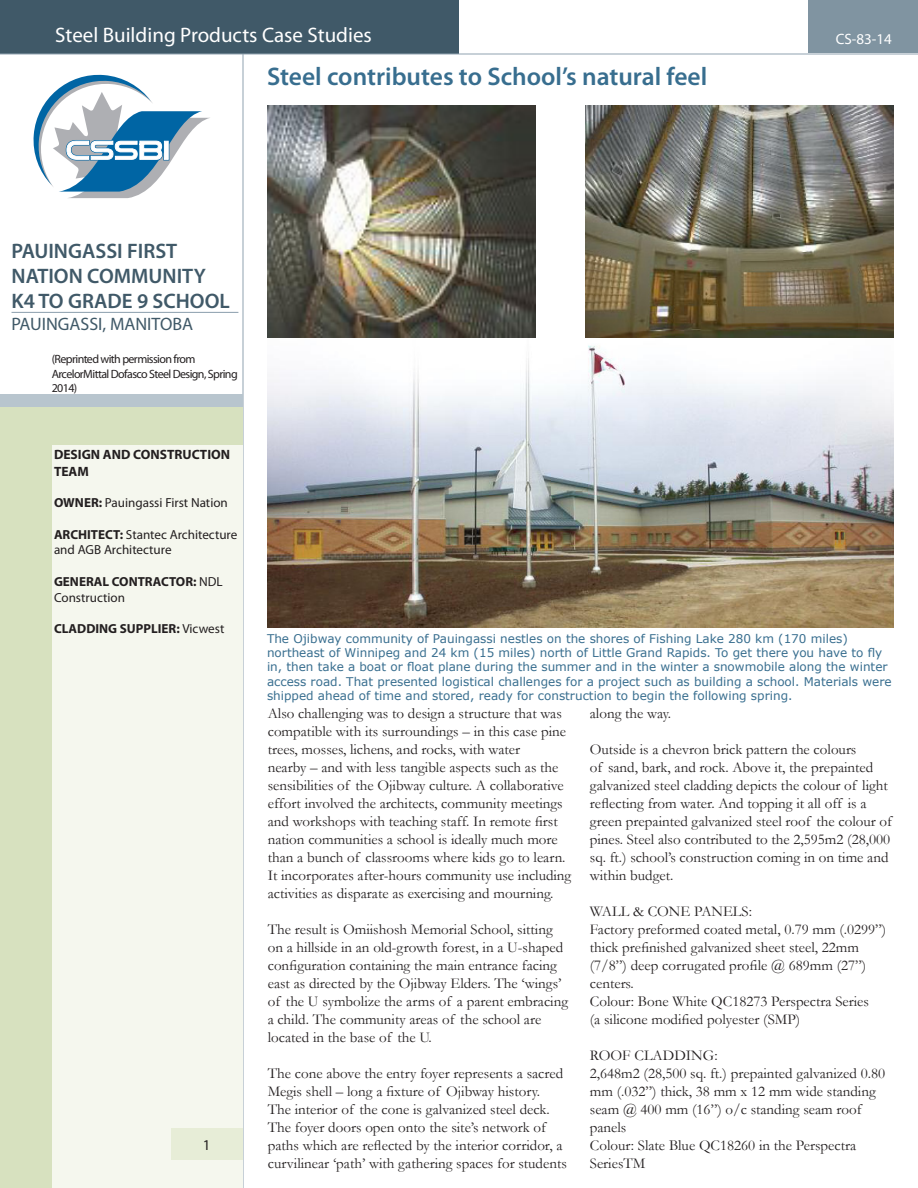
<style>
.page{position:relative;width:918px;height:1188px;background:#fff}
.page>*{position:absolute;margin:0;border:0;box-sizing:border-box;transform-origin:0 0}
.t1{font:600 25.5px "Myriad Pro";color:#386e8f}
.t2{font:600 21px "Myriad Pro";color:#405968}
.t3{font:21px "Myriad Pro";color:#fff}
.t4{font:18px "Myriad Pro";color:#405968}
.t5{font:15px/18px "Garamond";color:#231f20}
.t6{font:15px "Myriad Pro";color:#fff}
.t7{font:15px "Myriad Pro";color:#231f20}
.t8{font:700 13.5px/16.2px "Myriad Pro";color:#231f20}
.t9{font:13.2px/15.8px "Myriad Pro";color:#231f20}
.t10{font:700 13.2px/15.8px "Myriad Pro";color:#231f20}
.t11{font:12px/14.4px "Verdana";color:#386e8f}
.t12{font:12px/14.4px "Myriad Pro";letter-spacing:-.05em;color:#231f20}
.s1{font-weight:700}
.s2{font-weight:400}
</style>
<div class="page">
<div style="left:0;top:0;width:459px;height:54px;background:#405968"></div>
<div style="left:809px;top:0;width:109px;height:53px;background:#8094a1"></div>
<hr style="left:0;top:54px;width:918px;height:1px;background:#90a3b0">
<hr style="left:243px;top:54px;width:1px;height:1134px;background:#90a3b0">
<hr style="left:12px;top:312px;width:226px;height:1px;background:#8a9eac">
<div style="left:0;top:394px;width:243px;height:12px;background:#b8c5ce"></div>
<div style="left:0;top:407px;width:243px;height:781px;background:#d7e1bf"></div>
<div style="left:53px;top:446px;width:190px;height:742px;background:#f5f7ee"></div>
<div style="left:172px;top:1128px;width:71px;height:32px;background:#e7edd7"></div>
<svg style="left:34px;top:75px;width:176px;height:123px"></svg>
<svg style="left:164px;top:141px;width:5px;height:19px"></svg>
<img style="left:268px;top:337px;width:626px;height:291px">
<img style="left:268px;top:105px;width:268px;height:232px">
<img style="left:586px;top:105px;width:308px;height:232px">
<p class="t3" style="left:55px;top:22px;width:318px">Steel Building Products Case Studies</p>
<p class="t6" style="left:836px;top:30px;width:58px">CS-83-14</p>
<p class="t1" style="left:267px;top:60px;width:442px">Steel contributes to School’s natural feel</p>
<p class="t2" style="left:12px;top:237px;width:167px">PAUINGASSI FIRST</p>
<p class="t2" style="left:12px;top:262px;width:196px">NATION COMMUNITY</p>
<p class="t2" style="left:12px;top:288px;width:220px">K4 TO GRADE 9 SCHOOL</p>
<p class="t4" style="left:12px;top:313px;width:183px">PAUINGASSI, MANITOBA</p>
<p class="t12" style="left:52px;top:352px;width:145px">(Reprinted with permission from</p>
<p class="t12" style="left:52px;top:366px;width:187px">ArcelorMittal Dofasco Steel Design, Spring<br>2014)</p>
<p class="t8" style="left:54px;top:446px;width:178px">DESIGN AND CONSTRUCTION<br>TEAM</p>
<p class="t9" style="left:54px;top:495px;width:175px"><span class="s1">OWNER:</span> Pauingassi First Nation</p>
<p class="t9" style="left:54px;top:526px;width:185px"><span class="s1">ARCHITECT:</span> Stantec Architecture and AGB Architecture</p>
<p class="t10" style="left:54px;top:573px;width:170px">GENERAL CONTRACTOR: <span class="s2">NDL<br>Construction</span></p>
<p class="t10" style="left:54px;top:620px;width:172px">CLADDING SUPPLIER: <span class="s2">Vicwest</span></p>
<p class="t7" style="left:203px;top:1136px;width:9px">1</p>
<p class="t11" style="left:267px;top:631px;width:626px">The Ojibway community of Pauingassi nestles on the shores of Fishing Lake 280 km (170 miles) northeast of Winnipeg and 24 km (15 miles) north of Little Grand Rapids. To get there you have to fly in, then take a boat or float plane during the summer and in the winter a snowmobile along the winter access road. That presented logistical challenges for a project such as building a school. Materials were shipped ahead of time and stored, ready for construction to begin the following spring.</p>
<p class="t5" style="left:268px;top:704px;width:300px">Also challenging was to design a structure that was compatible with its surroundings – in this case pine</p>
<p class="t5" style="left:268px;top:740px;width:305px">trees, mosses, lichens, and rocks, with water<br>nearby – and with less tangible aspects such as the sensibilities of the Ojibway culture. A collaborative effort involved the architects, community meetings and workshops with teaching staff. In remote first nation communities a school is ideally much more than a bunch of classrooms where kids go to learn.<br>It incorporates after-hours community use including activities as disparate as exercising and mourning.</p>
<p class="t5" style="left:268px;top:920px;width:302px">The result is Omiishosh Memorial School, sitting on a hillside in an old-growth forest, in a U-shaped configuration containing the main entrance facing east as directed by the Ojibway Elders. The ‘wings’ of the U symbolize the arms of a parent embracing a child. The community areas of the school are located in the base of the U.</p>
<p class="t5" style="left:268px;top:1064px;width:297px">The cone above the entry foyer represents a sacred</p>
<p class="t5" style="left:268px;top:1082px;width:301px">Megis shell – long a fixture of Ojibway history.<br>The interior of the cone is galvanized steel deck.<br>The foyer doors open onto the site’s network of paths which are reflected by the interior corridor, a curvilinear ‘path’ with gathering spaces for students</p>
<p class="t5" style="left:590px;top:704px;width:83px">along the way.</p>
<p class="t5" style="left:590px;top:740px;width:304px">Outside is a chevron brick pattern the colours<br>of sand, bark, and rock. Above it, the prepainted galvanized steel cladding depicts the colour of light reflecting from water. And topping it all off is a green prepainted galvanized steel roof the colour of pines. Steel also contributed to the 2,595m2 (28,000 sq. ft.) school’s construction coming in on time and within budget.</p>
<p class="t5" style="left:590px;top:902px;width:164px">WALL &amp; CONE PANELS:</p>
<p class="t5" style="left:590px;top:920px;width:298px">Factory preformed coated metal, 0.79 mm (.0299”) thick prefinished galvanized sheet steel, 22mm (7/8”) deep corrugated profile @ 689mm (27”) centers.</p>
<p class="t5" style="left:590px;top:992px;width:281px">Colour: Bone White QC18273 Perspectra Series</p>
<p class="t5" style="left:590px;top:1010px;width:212px">(a silicone modified polyester (SMP)</p>
<p class="t5" style="left:590px;top:1046px;width:129px">ROOF CLADDING:</p>
<p class="t5" style="left:590px;top:1064px;width:297px">2,648m2 (28,500 sq. ft.) prepainted galvanized 0.80 mm (.032”) thick, 38 mm x 12 mm wide standing seam @ 400 mm (16”) o/c standing seam roof panels</p>
<p class="t5" style="left:590px;top:1136px;width:268px">Colour: Slate Blue QC18260 in the Perspectra<br>SeriesTM</p>
</div>
